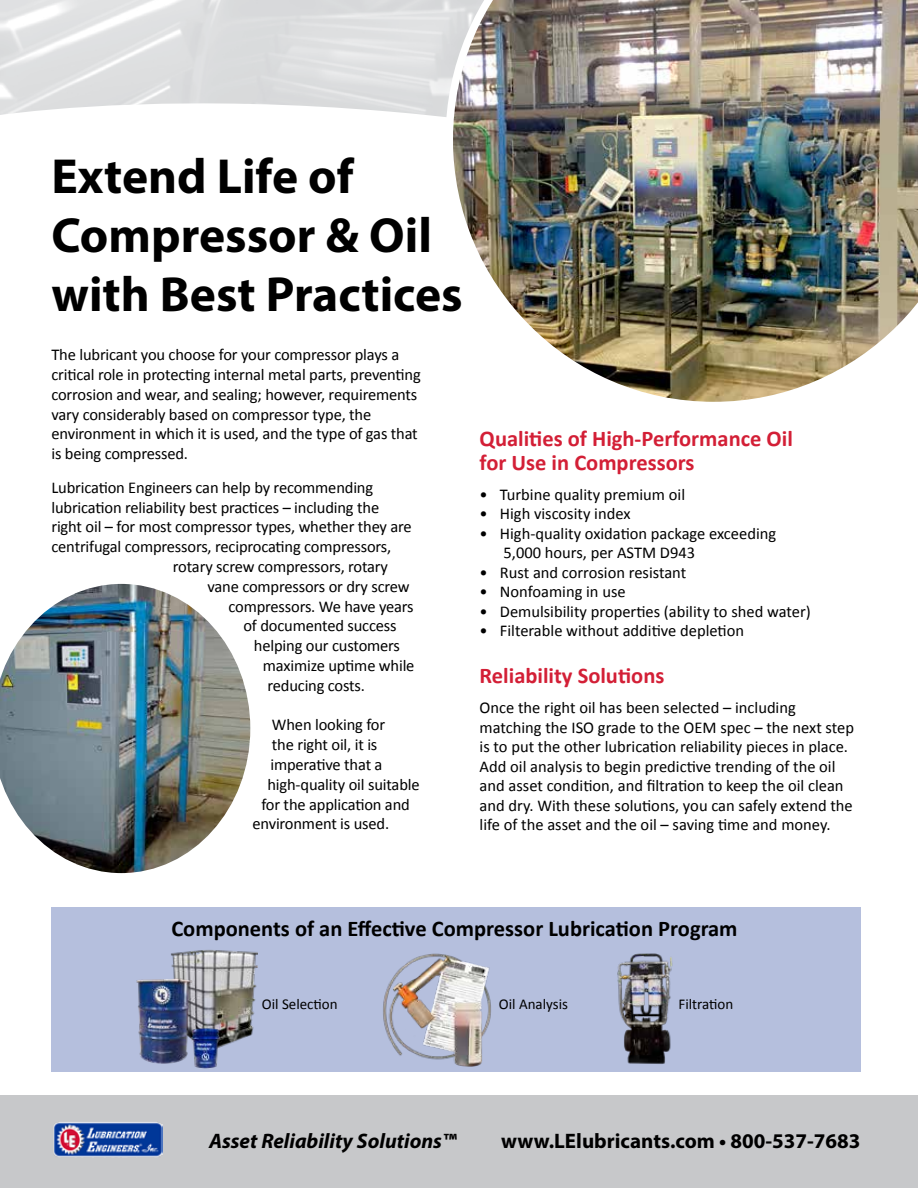
<style>
.page{position:relative;width:918px;height:1188px;background:#fff}
.page>*{position:absolute;margin:0;border:0;box-sizing:border-box;transform-origin:0 0}
.t1{font:700 49.5px/59.4px "Myriad Pro";color:#000}
.t2{font:700 22.5px/24px "Calibri";color:#d31f36}
.t3{font:700 22.5px "Calibri";color:#000}
.t4{font:700 21px "Myriad Pro";color:#000}
.t5{font:italic 700 21px "Myriad Pro";color:#000}
.t6{font:16.5px/19.5px "Calibri";letter-spacing:-.01em;color:#000}
.t7{font:15px "Calibri";color:#000}
</style>
<div class="page">
<div style="left:0;top:1096px;width:918px;height:92px;background:#c7c8ca"></div>
<img style="left:53px;top:1122px;width:110px;height:35px">
<img style="left:446px;top:0;width:472px;height:402px">
<div style="left:51px;top:907px;width:810px;height:164px;background:#b5bfdd"></div>
<img style="left:617px;top:953px;width:56px;height:111px">
<img style="left:171px;top:950px;width:87px;height:97px">
<img style="left:383px;top:953px;width:108px;height:113px">
<img style="left:136px;top:976px;width:56px;height:88px">
<img style="left:191px;top:1026px;width:31px;height:43px">
<img style="left:0;top:583px;width:251px;height:291px">
<h1 class="t1" style="left:51px;top:145px;width:413px">Extend Life of<br>Compressor &amp; Oil with Best Practices</h1>
<p class="t6" style="left:51px;top:344px;width:371px">The lubricant you choose for your compressor plays a critical role in protecting internal metal parts, preventing corrosion and wear, and sealing; however, requirements vary considerably based on compressor type, the environment in which it is used, and the type of gas that is being compressed.</p>
<p class="t6" style="left:51px;top:477px;width:323px">Lubrication Engineers can help by recommending</p>
<p class="t6" style="left:51px;top:497px;width:329px">lubrication reliability best practices – including the</p>
<p class="t6" style="left:51px;top:516px;width:362px">right oil – for most compressor types, whether they are</p>
<p class="t6" style="left:51px;top:536px;width:341px">centrifugal compressors, reciprocating compressors,</p>
<p class="t6" style="left:173px;top:556px;width:217px">rotary screw compressors, rotary</p>
<p class="t6" style="left:207px;top:576px;width:204px">vane compressors or dry screw</p>
<p class="t6" style="left:228px;top:596px;width:187px">compressors. We have years</p>
<p class="t6" style="left:243px;top:615px;width:155px">of documented success</p>
<p class="t6" style="left:254px;top:635px;width:148px">helping our customers</p>
<p class="t6" style="left:263px;top:655px;width:153px">maximize uptime while</p>
<p class="t6" style="left:267px;top:675px;width:99px">reducing costs.</p>
<p class="t6" style="left:272px;top:714px;width:115px">When looking for</p>
<p class="t6" style="left:272px;top:734px;width:107px">the right oil, it is</p>
<p class="t6" style="left:270px;top:754px;width:114px">imperative that a</p>
<p class="t6" style="left:267px;top:774px;width:154px">high-quality oil suitable</p>
<p class="t6" style="left:261px;top:794px;width:150px">for the application and</p>
<p class="t6" style="left:252px;top:813px;width:138px">environment is used.</p>
<h2 class="t2" style="left:480px;top:425px;width:315px">Qualities of High-Performance Oil for Use in Compressors</h2>
<p class="t6" style="left:480px;top:484px;width:207px">• Turbine quality premium oil</p>
<p class="t6" style="left:480px;top:503px;width:152px">• High viscosity index</p>
<p class="t6" style="left:504px;top:523px;width:274px;text-indent:-24px">• High-quality oxidation package exceeding<br>5,000 hours, per ASTM D943</p>
<p class="t6" style="left:480px;top:562px;width:208px">• Rust and corrosion resistant</p>
<p class="t6" style="left:480px;top:581px;width:148px">• Nonfoaming in use</p>
<p class="t6" style="left:480px;top:601px;width:333px">• Demulsibility properties (ability to shed water)</p>
<p class="t6" style="left:480px;top:620px;width:266px">• Filterable without additive depletion</p>
<h2 class="t2" style="left:480px;top:662px;width:186px">Reliability Solutions</h2>
<p class="t6" style="left:480px;top:697px;width:376px">Once the right oil has been selected – including matching the ISO grade to the OEM spec – the next step is to put the other lubrication reliability pieces in place.<br>Add oil analysis to begin predictive trending of the oil and asset condition, and filtration to keep the oil clean and dry. With these solutions, you can safely extend the life of the asset and the oil – saving time and money.</p>
<h2 class="t3" style="left:171px;top:914px;width:568px">Components of an Effective Compressor Lubrication Program</h2>
<p class="t7" style="left:262px;top:995px;width:77px">Oil Selection</p>
<p class="t7" style="left:499px;top:995px;width:71px">Oil Analysis</p>
<p class="t7" style="left:678px;top:995px;width:56px">Filtration</p>
<p class="t5" style="left:209px;top:1127px;width:249px">Asset Reliability Solutions™</p>
<p class="t4" style="left:501px;top:1127px;width:361px">www.LElubricants.com • 800-537-7683</p>
</div>
